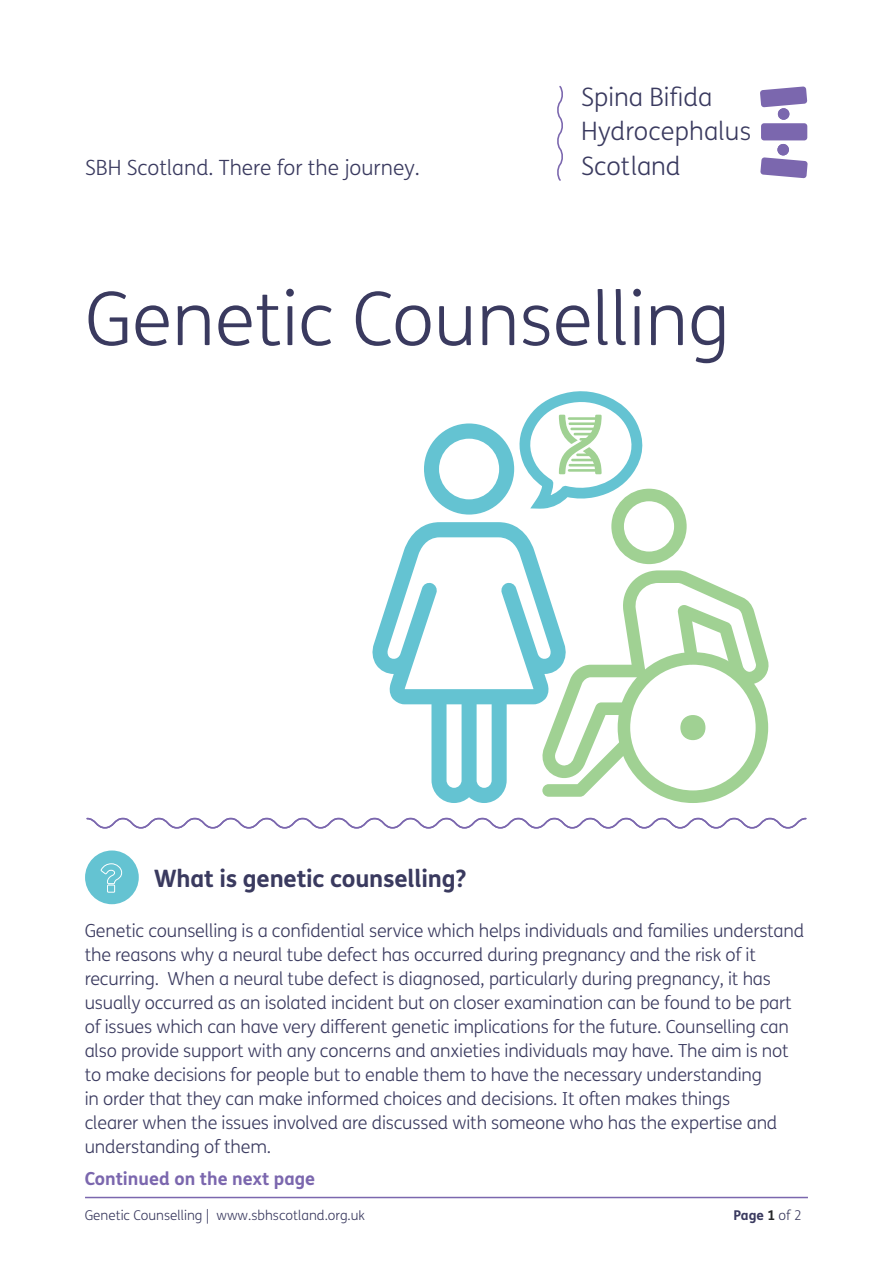
<style>
.page{position:relative;width:893px;height:1263px;background:#fff}
.page>*{position:absolute;margin:0;border:0;box-sizing:border-box;transform-origin:0 0}
.t1{font:300 73.8px "FS Me";color:#3a3a5f}
.t2{font:300 25.5px/34.8px "FS Me";color:#3a3a5f}
.t3{font:700 24px "FS Me";letter-spacing:-.01em;color:#3a3a5f}
.t4{font:300 21px "FS Me";color:#3a3a5f}
.t5{font:300 18px/24px "FS Me";letter-spacing:-.01em;color:#3a3a5f}
.t6{font:700 18px "FS Me";color:#7b67ae}
.Body_Copy{font:300 13.5px "FS Me";color:#3a3a5f}
.Body_Copy-2{font:700 13.5px "FS Me";color:#3a3a5f}
.s1{color:#252628}
.s2{font-weight:300}
</style>
<div class="page">
<hr style="left:85px;top:1197px;width:723px;height:1px;background:#7b67ae">
<div style="left:761px;top:123px;width:46px;height:17px;background:#7b67ae;border-radius:3px"></div>
<svg style="left:760px;top:157px;width:48px;height:21px"></svg>
<svg style="left:760px;top:86px;width:47px;height:21px"></svg>
<div style="left:778px;top:108px;width:11px;height:12px;background:#7b67ae;border-radius:50%"></div>
<div style="left:777px;top:144px;width:12px;height:11px;background:#7b67ae;border-radius:50%"></div>
<svg style="left:557px;top:86px;width:6px;height:95px"></svg>
<svg style="left:664px;top:797px;width:58px;height:6px"></svg>
<svg style="left:567px;top:570px;width:202px;height:227px"></svg>
<svg style="left:372px;top:526px;width:195px;height:277px"></svg>
<svg style="left:424px;top:391px;width:263px;height:173px"></svg>
<div style="left:85px;top:850px;width:54px;height:54px;background:#64c3d2;border-radius:50%"></div>
<svg style="left:100px;top:863px;width:23px;height:30px"></svg>
<svg style="left:86px;top:817px;width:721px;height:12px"></svg>
<p class="t2" style="left:581px;top:80px;width:171px">Spina Bifida<br>Hydrocephalus</p>
<p class="t4" style="left:85px;top:156px;width:336px">SBH Scotland. There for the journey.</p>
<p class="t2" style="left:581px;top:149px;width:101px">Scotland</p>
<p class="t1" style="left:85px;top:277px;width:646px">Genetic Counselling</p>
<p class="t3" style="left:154px;top:864px;width:314px">What is genetic counselling?</p>
<p class="t5" style="left:85px;top:919px;width:721px">Genetic counselling is a confidential service which helps individuals and families understand the reasons why a neural tube defect has occurred during pregnancy and the risk of it recurring. When a neural tube defect is diagnosed, particularly during pregnancy, it has usually occurred as an isolated incident but on closer examination can be found to be part of issues which can have very different genetic implications for the future. Counselling can also provide support with any concerns and anxieties individuals may have. The aim is not to make decisions for people but to enable them to have the necessary understanding<br>in order that they can make informed choices and decisions. It often makes things<br>clearer when the issues involved are discussed with someone who has the expertise and understanding of them.</p>
<p class="t6" style="left:85px;top:1168px;width:232px">Continued on the next page</p>
<p class="Body_Copy" style="left:85px;top:1208px;width:282px">Genetic Counselling | www.sbhscotland.org.uk</p>
<p class="Body_Copy-2" style="left:734px;top:1207px;width:70px">Page <span class="s1">1</span> <span class="s2">of 2</span></p>
</div>
